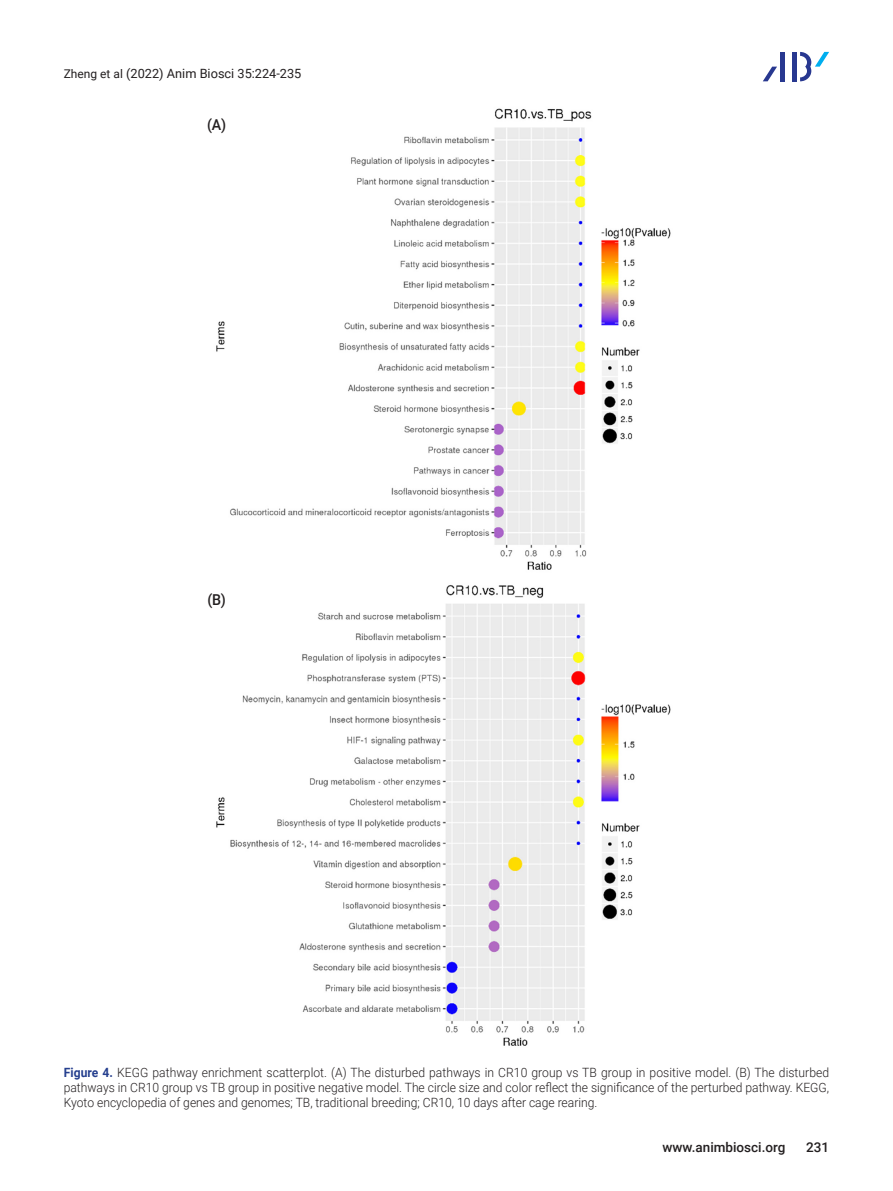
<style>
.page{position:relative;width:893px;height:1191px;background:#fff}
.page>*{position:absolute;margin:0;border:0;box-sizing:border-box;transform-origin:0 0}
.그림_지문{font:500 15px "Roboto";color:#231f20;scale:.95 1}
.t1{font:500 13.5px "Roboto";color:#231f20}
.표_그림__제목{font:300 12.75px/15px "Roboto";color:#231f20;text-align:justify;scale:.95 1}
.t2{font:12.75px "Roboto";color:#231f20}
.s1{font-size:12px}
.s2{font-weight:700;color:#253f8e}
</style>
<div class="page">
<div style="left:792px;top:52px;width:5px;height:29px;background:#283890"></div>
<hr style="left:781px;top:52px;width:4px;height:29px;background:#283890">
<svg style="left:763px;top:67px;width:14px;height:14px"></svg>
<svg style="left:800px;top:52px;width:29px;height:29px"></svg>
<img style="left:216px;top:108px;width:455px;height:462px">
<img style="left:216px;top:585px;width:455px;height:461px">
<p class="t2" style="left:64px;top:65px;width:239px"><span class="s1">Zheng et al</span> (2022) Anim Biosci 35:224-235</p>
<p class="그림_지문" style="left:207px;top:114px;width:21px">(A)</p>
<p class="그림_지문" style="left:208px;top:589px;width:21px">(B)</p>
<p class="표_그림__제목" style="left:64px;top:1064px;width:807px"><span class="s2">Figure 4.</span> KEGG pathway enrichment scatterplot. (A) The disturbed pathways in CR10 group vs TB group in positive model. (B) The disturbed pathways in CR10 group vs TB group in positive negative model. The circle size and color reflect the significance of the perturbed pathway. KEGG, Kyoto encyclopedia of genes and genomes; TB, traditional breeding; CR10, 10 days after cage rearing.</p>
<p class="t1" style="left:662px;top:1137px;width:125px">www.animbiosci.org</p>
<p class="t1" style="left:806px;top:1137px;width:25px">231</p>
</div>
